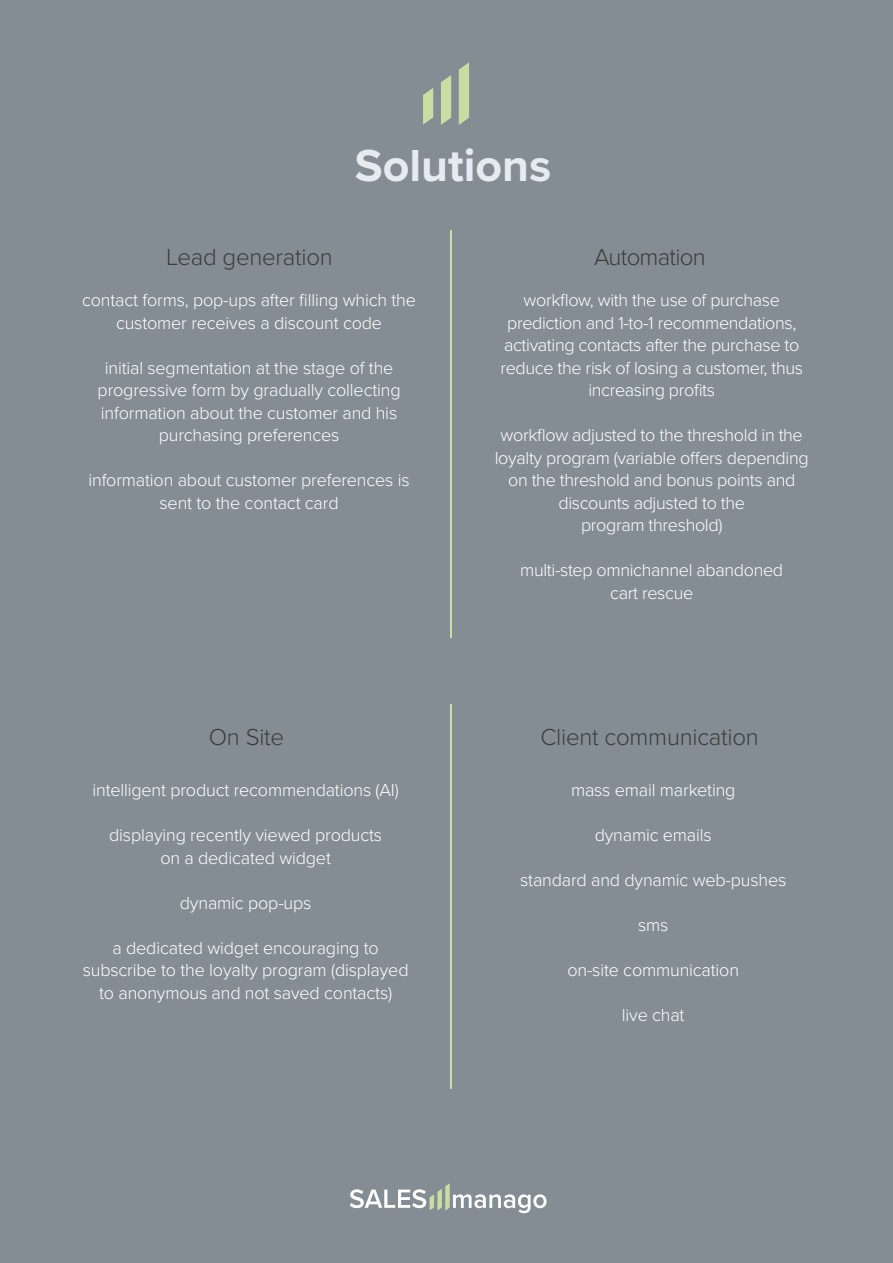
<style>
.page{position:relative;width:893px;height:1263px;background:#858d94}
.page>*{position:absolute;margin:0;border:0;box-sizing:border-box;transform-origin:0 0}
.t1{font:700 46.5px "Proxima Nova";color:#e6ebf0}
.t2{font:300 24px "Proxima Nova";letter-spacing:-.01em;color:#3c3c3b}
.t3{font:300 24px "Proxima Nova";letter-spacing:-.03em;color:#3c3c3b}
.t4{font:300 18px/22.5px "Proxima Nova";letter-spacing:-.01em;color:#fff;text-align:center}
</style>
<div class="page">
<svg style="left:423px;top:88px;width:10px;height:37px"></svg>
<svg style="left:441px;top:75px;width:10px;height:50px"></svg>
<svg style="left:459px;top:62px;width:10px;height:63px"></svg>
<hr style="left:450px;top:704px;width:2px;height:384px;background:#c9dca1">
<hr style="left:450px;top:231px;width:2px;height:407px;background:#c9dca1">
<svg style="left:350px;top:1183px;width:197px;height:30px"></svg>
<p class="t1" style="left:355px;top:130px;width:198px">Solutions</p>
<p class="t2" style="left:166px;top:239px;width:168px">Lead generation</p>
<p class="t3" style="left:594px;top:239px;width:113px">Automation</p>
<p class="t4" style="left:82px;top:288px;width:335px">contact forms, pop-ups after filling which the customer receives a discount code</p>
<p class="t4" style="left:98px;top:355px;width:305px">initial segmentation at the stage of the progressive form by gradually collecting information about the customer and his purchasing preferences</p>
<p class="t4" style="left:88px;top:468px;width:323px">information about customer preferences is sent to the contact card</p>
<p class="t2" style="left:209px;top:719px;width:77px">On Site</p>
<p class="t4" style="left:92px;top:778px;width:308px">intelligent product recommendations (AI)</p>
<p class="t4" style="left:109px;top:823px;width:274px">displaying recently viewed products</p>
<p class="t4" style="left:160px;top:845px;width:172px">on a dedicated widget</p>
<p class="t4" style="left:180px;top:890px;width:133px">dynamic pop-ups</p>
<p class="t4" style="left:83px;top:935px;width:327px">a dedicated widget encouraging to subscribe to the loyalty program (displayed to anonymous and not saved contacts)</p>
<p class="t4" style="left:500px;top:288px;width:304px">workflow, with the use of purchase prediction and 1-to-1 recommendations, activating contacts after the purchase to reduce the risk of losing a customer, thus increasing profits</p>
<p class="t4" style="left:495px;top:423px;width:315px">workflow adjusted to the threshold in the loyalty program (variable offers depending on the threshold and bonus points and discounts adjusted to the</p>
<p class="t4" style="left:581px;top:513px;width:143px">program threshold)</p>
<p class="t4" style="left:520px;top:558px;width:264px">multi-step omnichannel abandoned</p>
<p class="t4" style="left:610px;top:580px;width:84px">cart rescue</p>
<p class="t2" style="left:540px;top:719px;width:220px">Client communication</p>
<p class="t4" style="left:571px;top:778px;width:166px">mass email marketing</p>
<p class="t4" style="left:595px;top:823px;width:119px">dynamic emails</p>
<p class="t4" style="left:520px;top:868px;width:268px">standard and dynamic web-pushes</p>
<p class="t4" style="left:638px;top:913px;width:32px">sms</p>
<p class="t4" style="left:567px;top:958px;width:173px">on-site communication</p>
<p class="t4" style="left:622px;top:1003px;width:64px">live chat</p>
</div>
